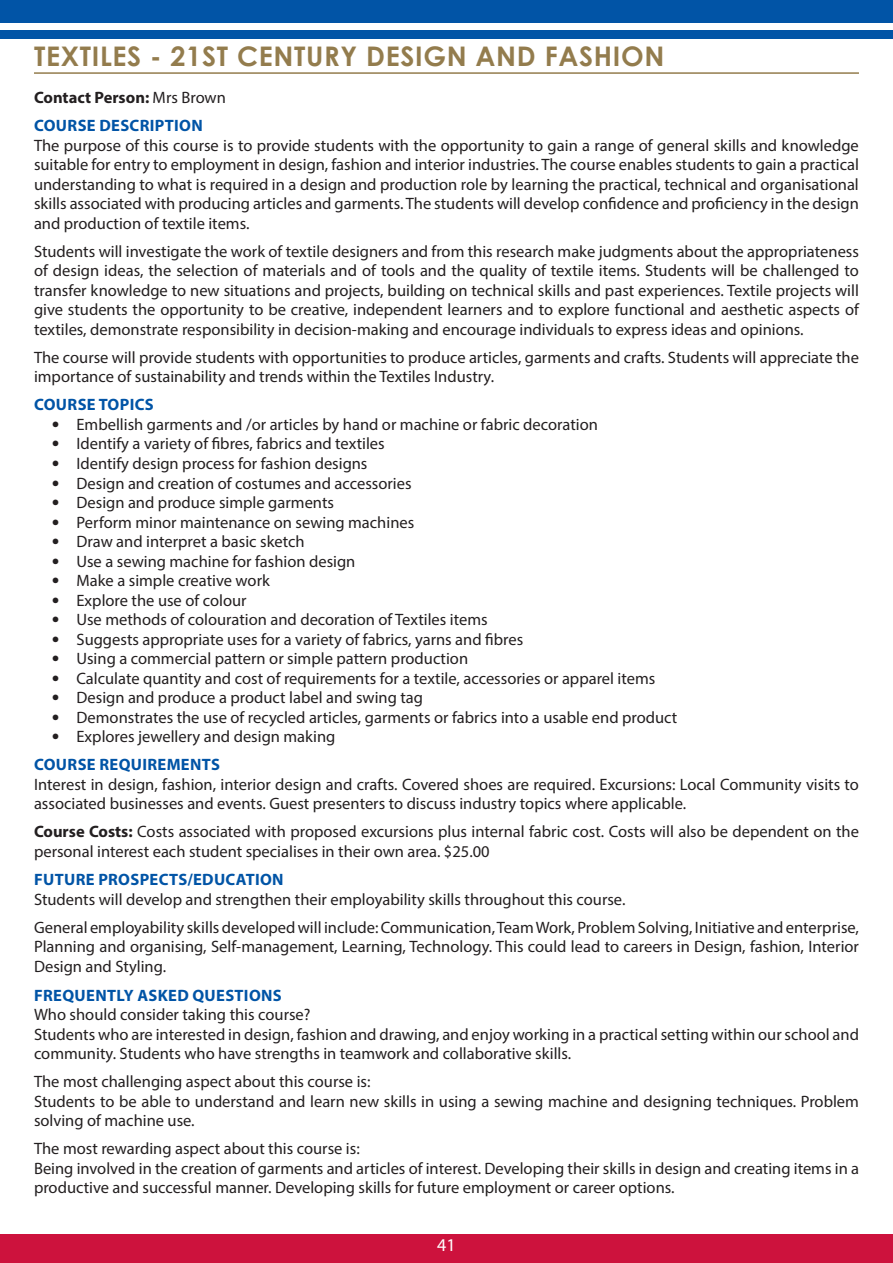
<style>
.page{position:relative;width:893px;height:1263px;background:#fff}
.page>*{position:absolute;margin:0;border:0;box-sizing:border-box;transform-origin:0 0}
.Heading_1{font:700 27px "Century Gothic";letter-spacing:.025em;color:#937c4d}
.t1{font:18px "Myriad Pro";color:#fff}
.Paragraph_Body{font:16.5px/19.5px "Myriad Pro";color:#231f20}
.Paragrapaph_Semi_bol{font:16.5px "Myriad Pro";color:#231f20}
.Sub_Head_10{font:700 16.5px "Myriad Pro";letter-spacing:.02em;color:#0154a6}
.Paragraph_Body-2{font:700 16.5px "Myriad Pro";color:#231f20}
.s1{font-weight:400}
.s2{font-family:"Calibri";font-size:18px}
.s3{font-weight:700}
</style>
<div class="page">
<div style="left:0;top:1234px;width:893px;height:29px;background:#cd123d"></div>
<div style="left:0;top:0;width:893px;height:22px;background:#0154a6"></div>
<div style="left:0;top:31px;width:893px;height:8px;background:#0154a6"></div>
<hr style="left:34px;top:72px;width:825px;height:2px;background:#937c4d">
<p class="Heading_1" style="left:34px;top:36px;width:632px">TEXTILES - 21ST CENTURY DESIGN AND FASHION</p>
<p class="Paragraph_Body-2" style="left:34px;top:87px;width:193px">Contact Person: <span class="s1">Mrs Brown</span></p>
<p class="Sub_Head_10" style="left:34px;top:115px;width:170px">COURSE DESCRIPTION</p>
<p class="Paragraph_Body" style="left:34px;top:135px;width:826px;text-align:justify">The purpose of this course is to provide students with the opportunity to gain a range of general skills and knowledge suitable for entry to employment in design, fashion and interior industries. The course enables students to gain a practical understanding to what is required in a design and production role by learning the practical, technical and organisational skills associated with producing articles and garments. The students will develop confidence and proficiency in the design and production of textile items.</p>
<p class="Paragraph_Body" style="left:34px;top:241px;width:826px;text-align:justify">Students will investigate the work of textile designers and from this research make judgments about the appropriateness of design ideas, the selection of materials and of tools and the quality of textile items. Students will be challenged to transfer knowledge to new situations and projects, building on technical skills and past experiences. Textile projects will give students the opportunity to be creative, independent learners and to explore functional and aesthetic aspects of textiles, demonstrate responsibility in decision-making and encourage individuals to express ideas and opinions.</p>
<p class="Paragraph_Body" style="left:34px;top:347px;width:826px">The course will provide students with opportunities to produce articles, garments and crafts. Students will appreciate the importance of sustainability and trends within the Textiles Industry.</p>
<p class="Sub_Head_10" style="left:34px;top:394px;width:121px">COURSE TOPICS</p>
<p class="Paragraph_Body" style="left:51px;top:414px;width:548px"><span class="s2">•</span> Embellish garments and /or articles by hand or machine or fabric decoration</p>
<p class="Paragraph_Body" style="left:51px;top:434px;width:335px"><span class="s2">•</span> Identify a variety of fibres, fabrics and textiles</p>
<p class="Paragraph_Body" style="left:51px;top:453px;width:318px"><span class="s2">•</span> Identify design process for fashion designs</p>
<p class="Paragraph_Body" style="left:51px;top:473px;width:362px"><span class="s2">•</span> Design and creation of costumes and accessories</p>
<p class="Paragraph_Body" style="left:51px;top:492px;width:285px"><span class="s2">•</span> Design and produce simple garments</p>
<p class="Paragraph_Body" style="left:51px;top:512px;width:365px"><span class="s2">•</span> Perform minor maintenance on sewing machines</p>
<p class="Paragraph_Body" style="left:51px;top:531px;width:255px"><span class="s2">•</span> Draw and interpret a basic sketch</p>
<p class="Paragraph_Body" style="left:51px;top:551px;width:306px"><span class="s2">•</span> Use a sewing machine for fashion design</p>
<p class="Paragraph_Body" style="left:51px;top:570px;width:220px"><span class="s2">•</span> Make a simple creative work</p>
<p class="Paragraph_Body" style="left:51px;top:590px;width:197px"><span class="s2">•</span> Explore the use of colour</p>
<p class="Paragraph_Body" style="left:51px;top:609px;width:438px"><span class="s2">•</span> Use methods of colouration and decoration of Textiles items</p>
<p class="Paragraph_Body" style="left:51px;top:629px;width:474px"><span class="s2">•</span> Suggests appropriate uses for a variety of fabrics, yarns and fibres</p>
<p class="Paragraph_Body" style="left:51px;top:648px;width:419px"><span class="s2">•</span> Using a commercial pattern or simple pattern production</p>
<p class="Paragraph_Body" style="left:51px;top:668px;width:606px"><span class="s2">•</span> Calculate quantity and cost of requirements for a textile, accessories or apparel items</p>
<p class="Paragraph_Body" style="left:51px;top:687px;width:374px"><span class="s2">•</span> Design and produce a product label and swing tag</p>
<p class="Paragraph_Body" style="left:51px;top:707px;width:628px"><span class="s2">•</span> Demonstrates the use of recycled articles, garments or fabrics into a usable end product</p>
<p class="Paragraph_Body" style="left:51px;top:726px;width:286px"><span class="s2">•</span> Explores jewellery and design making</p>
<p class="Sub_Head_10" style="left:34px;top:754px;width:187px">COURSE REQUIREMENTS</p>
<p class="Paragraph_Body" style="left:34px;top:774px;width:826px">Interest in design, fashion, interior design and crafts. Covered shoes are required. Excursions: Local Community visits to associated businesses and events. Guest presenters to discuss industry topics where applicable.</p>
<p class="Paragraph_Body" style="left:34px;top:822px;width:826px"><span class="s3">Course Costs:</span> Costs associated with proposed excursions plus internal fabric cost. Costs will also be dependent on the personal interest each student specialises in their own area. $25.00</p>
<p class="Sub_Head_10" style="left:34px;top:869px;width:251px">FUTURE PROSPECTS/EDUCATION</p>
<p class="Paragraph_Body" style="left:34px;top:889px;width:593px">Students will develop and strengthen their employability skills throughout this course.</p>
<p class="Paragraph_Body" style="left:34px;top:917px;width:826px;text-align:justify">General employability skills developed will include: Communication, Team Work, Problem Solving, Initiative and enterprise, Planning and organising, Self-management, Learning, Technology. This could lead to careers in Design, fashion, Interior Design and Styling.</p>
<p class="Sub_Head_10" style="left:34px;top:984px;width:249px">FREQUENTLY ASKED QUESTIONS</p>
<p class="Paragrapaph_Semi_bol" style="left:34px;top:1004px;width:278px">Who should consider taking this course?</p>
<p class="Paragraph_Body" style="left:34px;top:1024px;width:826px">Students who are interested in design, fashion and drawing, and enjoy working in a practical setting within our school and community. Students who have strengths in teamwork and collaborative skills.</p>
<p class="Paragrapaph_Semi_bol" style="left:34px;top:1071px;width:338px">The most challenging aspect about this course is:</p>
<p class="Paragraph_Body" style="left:34px;top:1091px;width:826px">Students to be able to understand and learn new skills in using a sewing machine and designing techniques. Problem solving of machine use.</p>
<p class="Paragrapaph_Semi_bol" style="left:34px;top:1138px;width:327px">The most rewarding aspect about this course is:</p>
<p class="Paragraph_Body" style="left:34px;top:1158px;width:826px">Being involved in the creation of garments and articles of interest. Developing their skills in design and creating items in a productive and successful manner. Developing skills for future employment or career options.</p>
<p class="t1" style="left:437px;top:1233px;width:20px">41</p>
</div>
